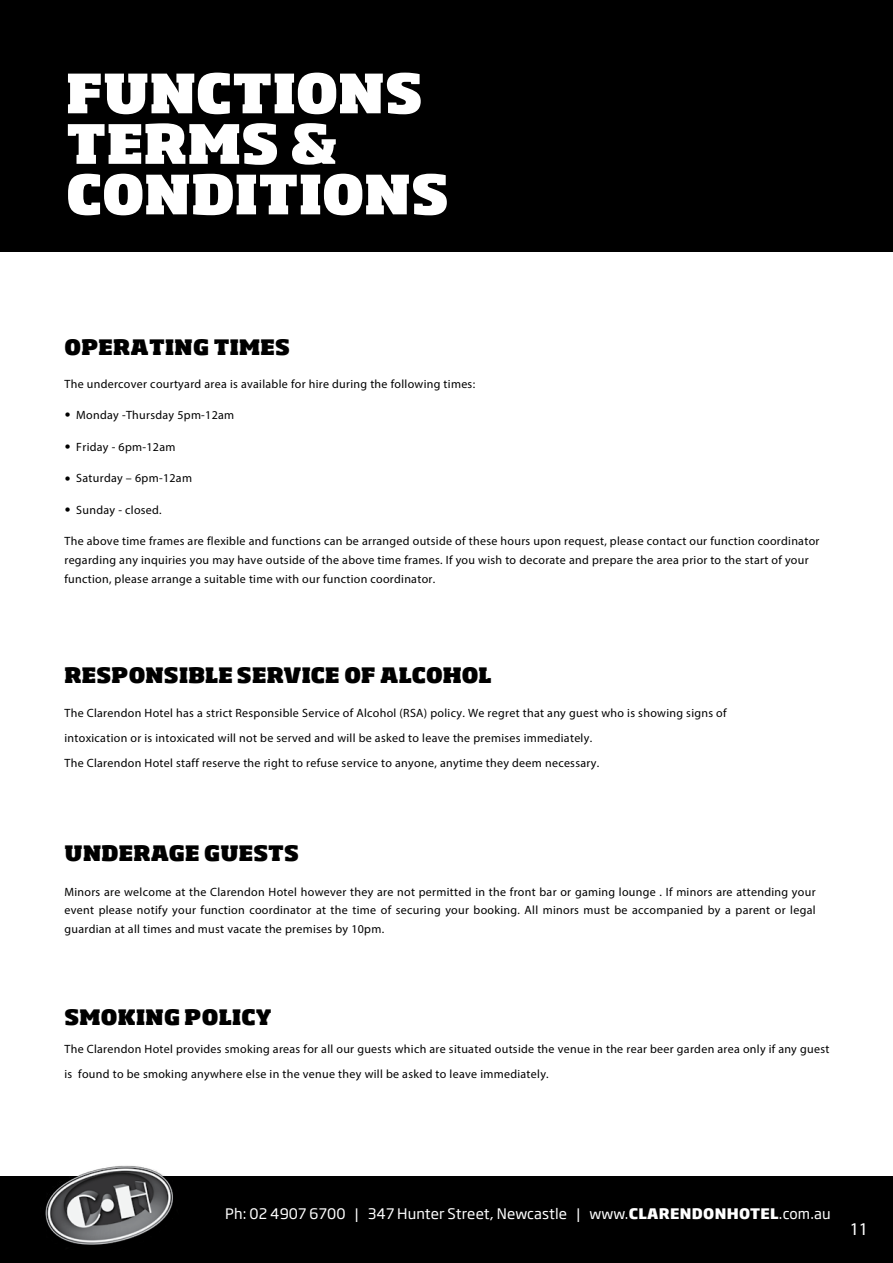
<style>
.page{position:relative;width:893px;height:1263px;background:#fff}
.page>*{position:absolute;margin:0;border:0;box-sizing:border-box;transform-origin:0 0}
.t1{font:800 53.4px/50.6px "Soho Std";letter-spacing:.01em;color:#fff}
.t2{font:800 21px "Soho Std";letter-spacing:.015em;color:#000}
.t3{font:18px "Myriad Pro";color:#fff}
.t4{font:14.4px "Soho Gothic Std";letter-spacing:.01em;color:#fff}
.t5{font:12px/18.8px "Myriad Pro";letter-spacing:.025em;color:#000}
.s1{font-family:"Soho Gothic Std"}
.s2{font-weight:800}
</style>
<div class="page">
<div style="left:0;top:1176px;width:893px;height:87px;background:#000"></div>
<img style="left:45px;top:1165px;width:128px;height:80px">
<div style="left:0;top:0;width:893px;height:252px;background:#000"></div>
<h1 class="t1" style="left:66px;top:66px;width:379px">FUNCTIONS<br>TERMS &amp;<br>CONDITIONS</h1>
<h2 class="t2" style="left:65px;top:333px;width:227px">OPERATING TIMES</h2>
<p class="t5" style="left:64px;top:374px;width:412px">The undercover courtyard area is available for hire during the following times:</p>
<p class="t5" style="left:64px;top:406px;width:171px"><span class="s1">•</span> Monday -Thursday 5pm-12am</p>
<p class="t5" style="left:64px;top:437px;width:113px"><span class="s1">•</span> Friday - 6pm-12am</p>
<p class="t5" style="left:64px;top:469px;width:129px"><span class="s1">•</span> Saturday – 6pm-12am</p>
<p class="t5" style="left:64px;top:500px;width:99px"><span class="s1">•</span> Sunday - closed.</p>
<p class="t5" style="left:64px;top:532px;width:756px">The above time frames are flexible and functions can be arranged outside of these hours upon request, please contact our function coordinator regarding any inquiries you may have outside of the above time frames. If you wish to decorate and prepare the area prior to the start of your function, please arrange a suitable time with our function coordinator.</p>
<h2 class="t2" style="left:65px;top:661px;width:65px">RESPON</h2>
<h2 class="t2" style="left:164px;top:661px;width:118px">SIBLE SERVIC</h2>
<h2 class="t2" style="left:325px;top:661px;width:168px">E OF ALCOHOL</h2>
<p class="t5" style="left:64px;top:700px;width:664px;line-height:25px">The Clarendon Hotel has a strict Responsible Service of Alcohol (RSA) policy. We regret that any guest who is showing signs of intoxication or is intoxicated will not be served and will be asked to leave the premises immediately.<br>The Clarendon Hotel staff reserve the right to refuse service to anyone, anytime they deem necessary.</p>
<h2 class="t2" style="left:65px;top:839px;width:19px">UND</h2>
<h2 class="t2" style="left:119px;top:839px;width:182px">ERAGE GUESTS</h2>
<p class="t5" style="left:64px;top:882px;width:753px;text-align:justify">Minors are welcome at the Clarendon Hotel however they are not permitted in the front bar or gaming lounge . If minors are attending your event please notify your function coordinator at the time of securing your booking. All minors must be accompanied by a parent or legal guardian at all times and must vacate the premises by 10pm.</p>
<h2 class="t2" style="left:65px;top:1003px;width:209px">SMOKING POLICY</h2>
<p class="t5" style="left:64px;top:1036px;width:766px;line-height:25.3px">The Clarendon Hotel provides smoking areas for all our guests which are situated outside the venue in the rear beer garden area only if any guest is found to be smoking anywhere else in the venue they will be asked to leave immediately.</p>
<p class="t4" style="left:225px;top:1205px;width:607px">Ph: 02 4907 6700 | 347 Hunter Street, Newcastle | www.<span class="s2">CLARENDONHOTEL</span>.com.au</p>
<h3 class="t3" style="left:850px;top:1218px;width:20px">11</h3>
</div>
